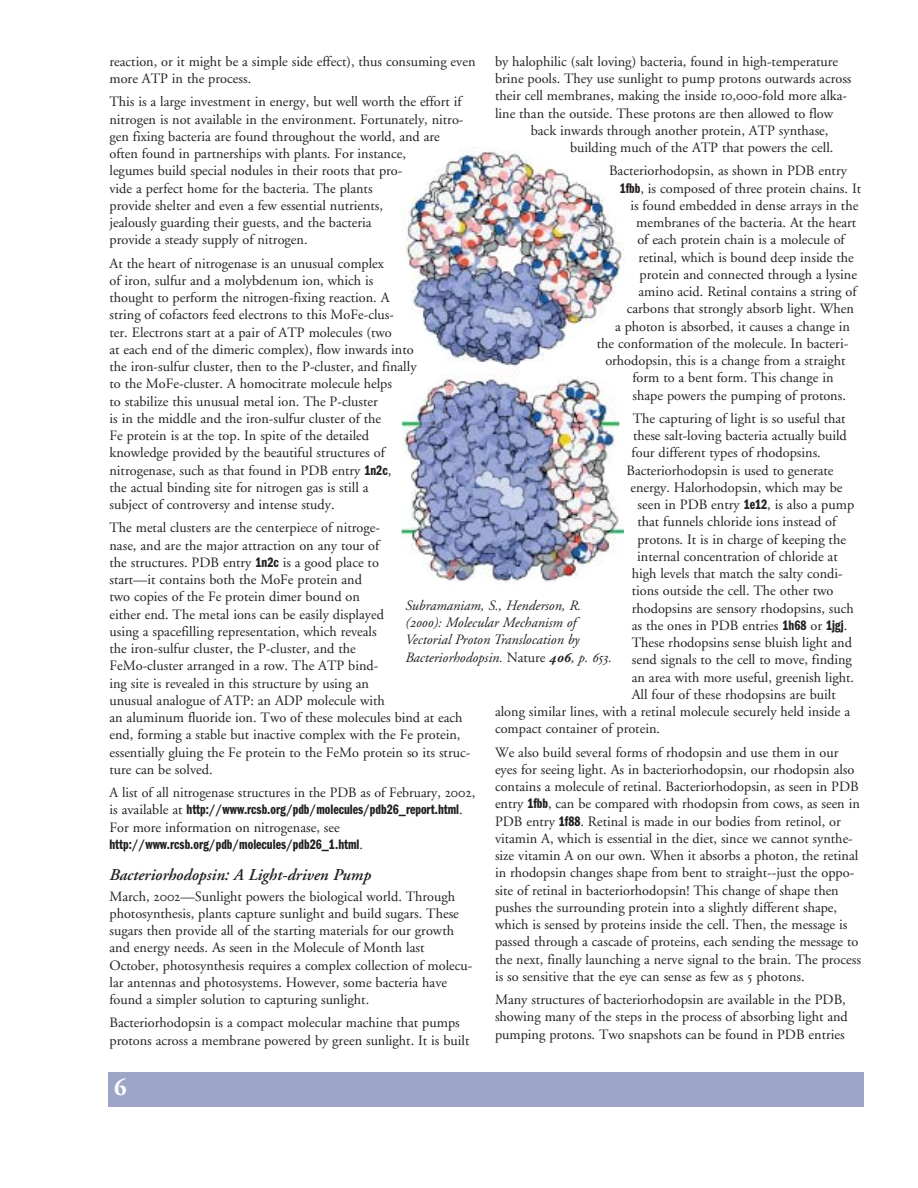
<style>
.page{position:relative;width:918px;height:1188px;background:#fff}
.page>*{position:absolute;margin:0;border:0;box-sizing:border-box;transform-origin:0 0}
.t1{font:700 24px "Adobe Garamond";color:#fff}
.t2{font:16.5px "Adobe Garamond Semibold Italic Os F";color:#231f1f}
.t3{font:14.25px/17.2px "Adobe Garamond Os Fig";color:#231f1f}
.t4{font:14.25px/17.2px "Adobe Garamond Italic Os F";color:#231f1f}
.t5{font:14.25px "Franklin Gothic EF Demi Comp";color:#231f1f}
.s1{font-family:"Franklin Gothic EF Demi Comp"}
.s2{font-family:"Adobe Garamond Os Fig"}
.s3{font-family:"Adobe Garamond"}
.s4{font-family:"Adobe Garamond Bold Italic Os F"}
</style>
<div class="page">
<div style="left:108px;top:1072px;width:756px;height:35px;background:#9ea6c8"></div>
<img style="left:400px;top:147px;width:224px;height:436px">
<p class="t3" style="left:495px;top:54px;width:345px">by halophilic (salt loving) bacteria, found in high-temperature</p>
<p class="t3" style="left:495px;top:71px;width:358px">brine pools. They use sunlight to pump protons outwards across</p>
<p class="t3" style="left:495px;top:88px;width:354px">their cell membranes, making the inside 10,000-fold more alka-</p>
<p class="t3" style="left:495px;top:106px;width:340px">line than the outside. These protons are then allowed to flow</p>
<p class="t3" style="left:531px;top:123px;width:299px">back inwards through another protein, ATP synthase,</p>
<p class="t3" style="left:570px;top:140px;width:265px">building much of the ATP that powers the cell.</p>
<p class="t3" style="left:609px;top:163px;width:239px">Bacteriorhodopsin, as shown in PDB entry</p>
<p class="t3" style="left:620px;top:181px;width:243px"><span class="s1">1fbb</span>, is composed of three protein chains. It</p>
<p class="t3" style="left:630px;top:198px;width:229px">is found embedded in dense arrays in the</p>
<p class="t3" style="left:636px;top:215px;width:222px">membranes of the bacteria. At the heart</p>
<p class="t3" style="left:637px;top:232px;width:209px">of each protein chain is a molecule of</p>
<p class="t3" style="left:638px;top:250px;width:217px">retinal, which is bound deep inside the</p>
<p class="t3" style="left:639px;top:267px;width:219px">protein and connected through a lysine</p>
<p class="t3" style="left:639px;top:284px;width:220px">amino acid. Retinal contains a string of</p>
<p class="t3" style="left:627px;top:301px;width:229px">carbons that strongly absorb light. When</p>
<p class="t3" style="left:615px;top:319px;width:237px">a photon is absorbed, it causes a change in</p>
<p class="t3" style="left:597px;top:336px;width:253px">the conformation of the molecule. In bacteri-</p>
<p class="t3" style="left:605px;top:353px;width:242px">orhodopsin, this is a change from a straight</p>
<p class="t3" style="left:632px;top:370px;width:203px">form to a bent form. This change in</p>
<p class="t3" style="left:633px;top:388px;width:215px">shape powers the pumping of protons.</p>
<p class="t3" style="left:633px;top:411px;width:214px">The capturing of light is so useful that</p>
<p class="t3" style="left:633px;top:428px;width:215px">these salt-loving bacteria actually build</p>
<p class="t3" style="left:632px;top:445px;width:191px">four different types of rhodopsins.</p>
<p class="t3" style="left:626px;top:463px;width:209px">Bacteriorhodopsin is used to generate</p>
<p class="t3" style="left:630px;top:480px;width:214px">energy. Halorhodopsin, which may be</p>
<p class="t3" style="left:638px;top:497px;width:218px">seen in PDB entry <span class="s1">1e12</span>, is also a pump</p>
<p class="t3" style="left:637px;top:514px;width:200px">that funnels chloride ions instead of</p>
<p class="t3" style="left:637px;top:532px;width:210px">protons. It is in charge of keeping the</p>
<p class="t3" style="left:637px;top:549px;width:202px">internal concentration of chloride at</p>
<p class="t3" style="left:632px;top:566px;width:212px">high levels that match the salty condi-</p>
<p class="t3" style="left:632px;top:583px;width:203px">tions outside the cell. The other two</p>
<p class="t3" style="left:632px;top:601px;width:223px">rhodopsins are sensory rhodopsins, such</p>
<p class="t3" style="left:632px;top:618px;width:217px">as the ones in PDB entries <span class="s1">1h68</span> or <span class="s1">1jgj</span>.</p>
<p class="t3" style="left:632px;top:635px;width:222px">These rhodopsins sense bluish light and</p>
<p class="t3" style="left:632px;top:652px;width:222px">send signals to the cell to move, finding</p>
<p class="t3" style="left:632px;top:670px;width:224px">an area with more useful, greenish light.</p>
<p class="t3" style="left:632px;top:687px;width:205px">All four of these rhodopsins are built</p>
<p class="t3" style="left:495px;top:704px;width:357px">along similar lines, with a retinal molecule securely held inside a</p>
<p class="t3" style="left:495px;top:721px;width:167px">compact container of protein.</p>
<p class="t3" style="left:495px;top:745px;width:368px">We also build several forms of rhodopsin and use them in our eyes for seeing light. As in bacteriorhodopsin, our rhodopsin also contains a molecule of retinal. Bacteriorhodopsin, as seen in PDB entry <span class="s1">1fbb</span>, can be compared with rhodopsin from cows, as seen in PDB entry <span class="s1">1f88</span>. Retinal is made in our bodies from retinol, or vitamin A, which is essential in the diet, since we cannot synthe&shy;size vitamin A on our own. When it absorbs a photon, the retinal in rhodopsin changes shape from bent to straight--just the oppo&shy;site of retinal in bacteriorhodopsin! This change of shape then pushes the surrounding protein into a slightly different shape, which is sensed by proteins inside the cell. Then, the message is passed through a cascade of proteins, each sending the message to the next, finally launching a nerve signal to the brain. The process is so sensitive that the eye can sense as few as 5 photons.</p>
<p class="t3" style="left:495px;top:992px;width:354px">Many structures of bacteriorhodopsin are available in the PDB, showing many of the steps in the process of absorbing light and pumping protons. Two snapshots can be found in PDB entries</p>
<p class="t3" style="left:110px;top:54px;width:368px">reaction, or it might be a simple side effect), thus consuming even more ATP in the process.</p>
<p class="t3" style="left:110px;top:94px;width:356px">This is a large investment in energy, but well worth the effort if nitrogen is not available in the environment. Fortunately, nitro&shy;gen fixing bacteria are found throughout the world, and are often found in partnerships with plants. For instance,<br>legumes build special nodules in their roots that pro-<br>vide a perfect home for the bacteria. The plants<br>provide shelter and even a few essential nutrients,<br>jealously guarding their guests, and the bacteria<br>provide a steady supply of nitrogen.</p>
<p class="t3" style="left:110px;top:256px;width:309px">At the heart of nitrogenase is an unusual complex<br>of iron, sulfur and a molybdenum ion, which is thought to perform the nitrogen-fixing reaction. A string of cofactors feed electrons to this MoFe-clus-<br>ter. Electrons start at a pair of ATP molecules (two<br>at each end of the dimeric complex), flow inwards into the iron-sulfur cluster, then to the P-cluster, and finally to the MoFe-cluster. A homocitrate molecule helps<br>to stabilize this unusual metal ion. The P-cluster<br>is in the middle and the iron-sulfur cluster of the<br>Fe protein is at the top. In spite of the detailed knowledge provided by the beautiful structures of nitrogenase, such as that found in PDB entry <span class="s1">1n2c</span>,<br>the actual binding site for nitrogen gas is still a<br>subject of controversy and intense study.</p>
<p class="t3" style="left:110px;top:520px;width:362px">The metal clusters are the centerpiece of nitroge-<br>nase, and are the major attraction on any tour of<br>the structures. PDB entry <span class="s1">1n2c</span> is a good place to<br>start—it contains both the MoFe protein and<br>two copies of the Fe protein dimer bound on<br>either end. The metal ions can be easily displayed<br>using a spacefilling representation, which reveals<br>the iron-sulfur cluster, the P-cluster, and the<br>FeMo-cluster arranged in a row. The ATP bind-<br>ing site is revealed in this structure by using an<br>unusual analogue of ATP: an ADP molecule with<br>an aluminum fluoride ion. Two of these molecules bind at each end, forming a stable but inactive complex with the Fe protein, essentially gluing the Fe protein to the FeMo protein so its struc&shy;ture can be solved.</p>
<p class="t3" style="left:110px;top:785px;width:367px">A list of all nitrogenase structures in the PDB as of February, 2002,</p>
<p class="t5" style="left:110px;top:804px;width:355px"><span class="s2">is available at</span> http://www.rcsb.org/pdb/molecules/pdb26_report.html<span class="s2">.</span></p>
<p class="t3" style="left:110px;top:820px;width:232px">For more information on nitrogenase, see</p>
<p class="t5" style="left:110px;top:839px;width:255px">http://www.rcsb.org/pdb/molecules/pdb26_1.html<span class="s2">.</span></p>
<p class="t2" style="left:110px;top:869px;width:263px">Bacteriorhodopsin: A Light-driven Pump</p>
<p class="t3" style="left:110px;top:889px;width:364px">March, 2002—Sunlight powers the biological world. Through photosynthesis, plants capture sunlight and build sugars. These sugars then provide all of the starting materials for our growth and energy needs. As seen in the Molecule of Month last October, photosynthesis requires a complex collection of molecu&shy;lar antennas and photosystems. However, some bacteria have found a simpler solution to capturing sunlight.</p>
<p class="t3" style="left:110px;top:1015px;width:361px">Bacteriorhodopsin is a compact molecular machine that pumps protons across a membrane powered by green sunlight. It is built</p>
<p class="t4" style="left:405px;top:598px;width:208px">Subramaniam, S., Henderson, R. (2000): Molecular Mechanism of Vectorial Proton Translocation by Bacteriorhodopsin. <span class="s3">Nature</span> <span class="s4">406</span>, p. 653.</p>
<h1 class="t1" style="left:114px;top:1078px;width:14px">6</h1>
</div>
